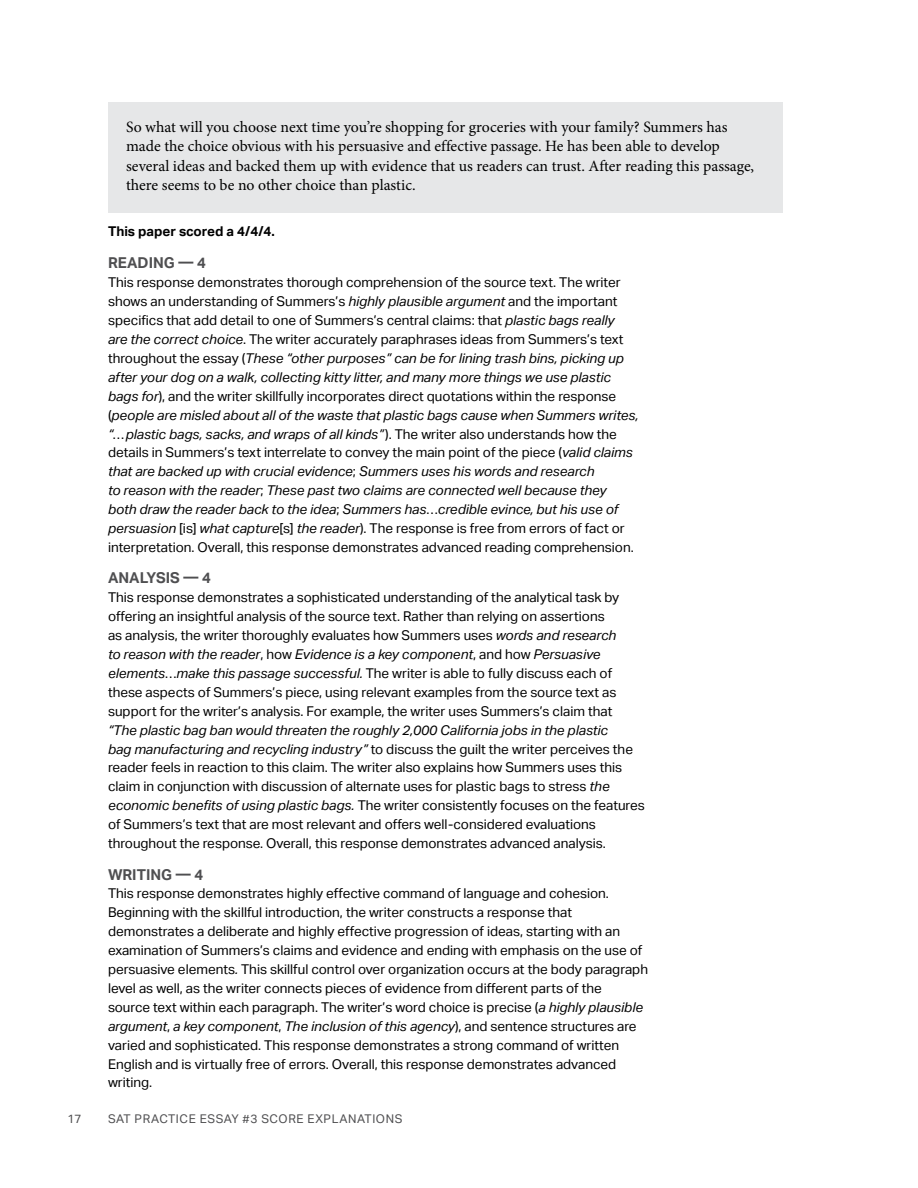
<style>
.page{position:relative;width:918px;height:1188px;background:#fff}
.page>*{position:absolute;margin:0;border:0;box-sizing:border-box;transform-origin:0 0}
.Student_sample_last_para{font:15.75px/19.5px "Minion Pro";color:#000}
.t1{font:700 15px "Aktiv Grotesk";color:#4f4f51}
.Body_Txt{font:13.5px/18.9px "Aktiv Grotesk";color:#000}
.Body_Txt-2{font:italic 13.5px/18.9px "Aktiv Grotesk";color:#000}
.Body_Txt-3{font:700 13.5px "Aktiv Grotesk";color:#000}
.t2{font:12px "Aktiv Grotesk";letter-spacing:.05em;color:#4f4f51}
.s1{font-style:normal}
.s2{font-style:italic}
</style>
<div class="page">
<div style="left:108px;top:102px;width:675px;height:111px;background:#e6e7e8"></div>
<p class="Student_sample_last_para" style="left:126px;top:117px;width:630px">So what will you choose next time you’re shopping for groceries with your family? Summers has made the choice obvious with his persuasive and effective passage. He has been able to develop several ideas and backed them up with evidence that us readers can trust. After reading this passage, there seems to be no other choice than plastic.</p>
<p class="Body_Txt-3" style="left:108px;top:224px;width:168px">This paper scored a 4/4/4.</p>
<h3 class="t1" style="left:108px;top:254px;width:100px">READING — 4</h3>
<p class="Body_Txt-2" style="left:108px;top:273px;width:532px"><span class="s1">This response demonstrates thorough comprehension of the source text. The writer shows an understanding of Summers’s</span> highly plausible argument <span class="s1">and the important specifics that add detail to one of Summers’s central claims: that</span> plastic bags really<br>are the correct choice<span class="s1">. The writer accurately paraphrases ideas from Summers’s text throughout the essay (</span>These “other purposes” can be for lining trash bins, picking up after your dog on a walk, collecting kitty litter, and many more things we use plastic bags for<span class="s1">), and the writer skillfully incorporates direct quotations within the response (</span>people are misled about all of the waste that plastic bags cause when Summers writes, “<span class="s1">…</span>plastic bags, sacks, and wraps of all kinds”<span class="s1">). The writer also understands how the details in Summers’s text interrelate to convey the main point of the piece (</span>valid claims that are backed up with crucial evidence<span class="s1">;</span> Summers uses his words and research<br>to reason with the reader<span class="s1">;</span> These past two claims are connected well because they<br>both draw the reader back to the idea<span class="s1">;</span> Summers has<span class="s1">…</span>credible evince, but his use of persuasion <span class="s1">[is]</span> what capture<span class="s1">[s]</span> the reader<span class="s1">). The response is free from errors of fact or interpretation. Overall, this response demonstrates advanced reading comprehension.</span></p>
<h3 class="t1" style="left:108px;top:569px;width:105px">ANALYSIS — 4</h3>
<p class="Body_Txt" style="left:108px;top:588px;width:538px">This response demonstrates a sophisticated understanding of the analytical task by offering an insightful analysis of the source text. Rather than relying on assertions<br>as analysis, the writer thoroughly evaluates how Summers uses <span class="s2">words and research<br>to reason with the reader</span>, how <span class="s2">Evidence is a key component</span>, and how <span class="s2">Persuasive elements</span>…<span class="s2">make this passage successful.</span> The writer is able to fully discuss each of these aspects of Summers’s piece, using relevant examples from the source text as support for the writer’s analysis. For example, the writer uses Summers’s claim that<br><span class="s2">“The plastic bag ban would threaten the roughly 2,000 California jobs in the plastic<br>bag manufacturing and recycling industry”</span> to discuss the guilt the writer perceives the reader feels in reaction to this claim. The writer also explains how Summers uses this claim in conjunction with discussion of alternate uses for plastic bags to stress <span class="s2">the economic benefits of using plastic bags.</span> The writer consistently focuses on the features of Summers’s text that are most relevant and offers well-considered evaluations throughout the response. Overall, this response demonstrates advanced analysis.</p>
<h3 class="t1" style="left:108px;top:866px;width:97px">WRITING — 4</h3>
<p class="Body_Txt" style="left:108px;top:884px;width:542px">This response demonstrates highly effective command of language and cohesion.<br>Beginning with the skillful introduction, the writer constructs a response that demonstrates a deliberate and highly effective progression of ideas, starting with an examination of Summers’s claims and evidence and ending with emphasis on the use of persuasive elements<span class="s2">.</span> This skillful control over organization occurs at the body paragraph level as well, as the writer connects pieces of evidence from different parts of the<br>source text within each paragraph. The writer’s word choice is precise (<span class="s2">a highly plausible argument</span>, <span class="s2">a key component</span>, <span class="s2">The inclusion of this agency</span>), and sentence structures are varied and sophisticated. This response demonstrates a strong command of written English and is virtually free of errors. Overall, this response demonstrates advanced writing.</p>
<p class="t2" style="left:68px;top:1112px;width:16px">17</p>
<p class="t2" style="left:108px;top:1112px;width:296px">SAT PRACTICE ESSAY #3 SCORE EXPLANATIONS</p>
</div>
